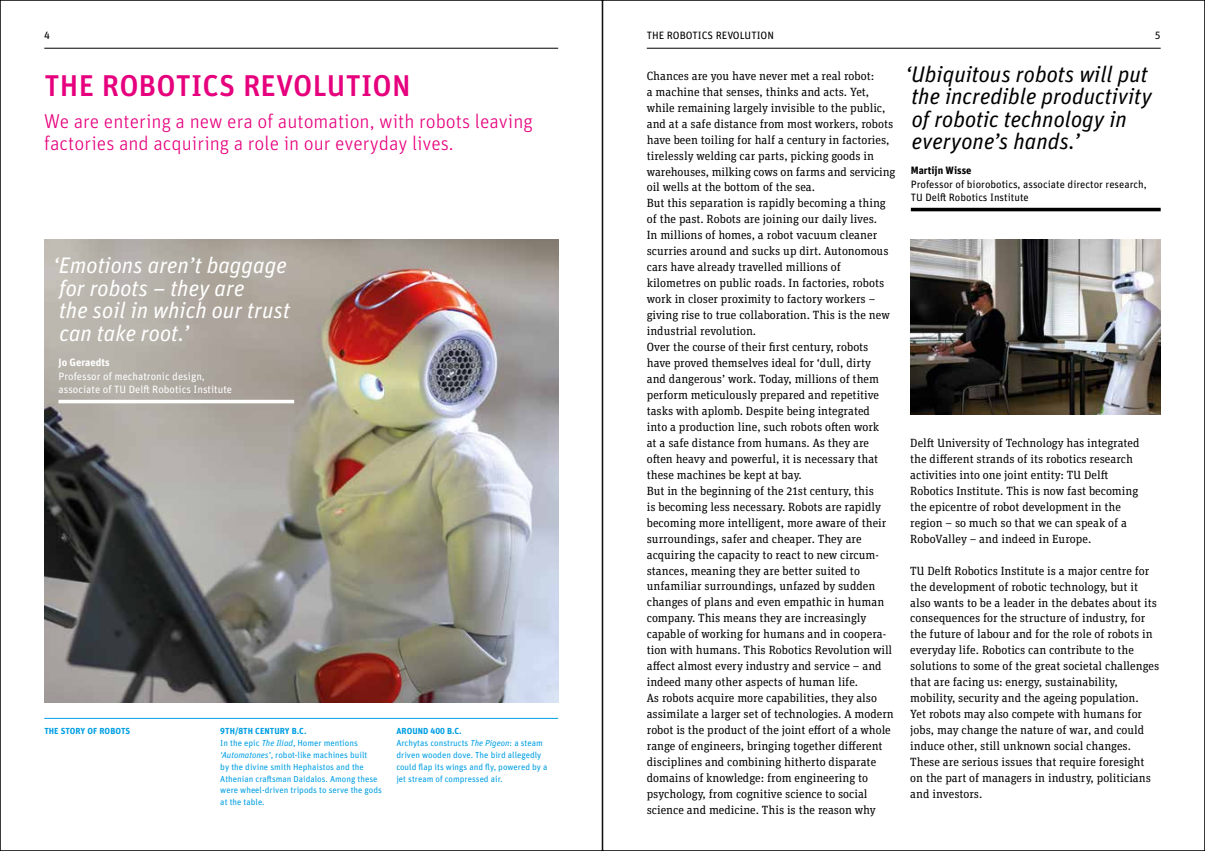
<style>
.page{position:relative;width:1205px;height:851px;background:#fff}
.page>*{position:absolute;margin:0;border:0;box-sizing:border-box;transform-origin:0 0}
.t1{font:500 30px "Unit OT";letter-spacing:.01em;color:#e6007d}
.t2{font:italic 22.5px/22.5px "Unit OT";color:#000}
.t3{font:italic 22.5px/22.5px "Unit OT";color:#fff}
.t4{font:300 20px/22.5px "Unit OT";color:#e6007d}
.t5{font:11.88px/16px "Unit Slab OT";color:#000}
.t6{font:10.62px/13.1px "Unit OT";color:#000}
.t7{font:10.62px/13.1px "Unit OT";color:#fff}
.t8{font:700 10.62px "Unit OT";color:#000}
.t9{font:700 10.62px "Unit OT";color:#fff}
.t10{font:8.75px/11.9px "Unit OT";color:#009fe3}
.t11{font:700 8.75px "Unit OT";letter-spacing:.01em;color:#009fe3}
.s1{font-weight:700}
.s2{font-style:italic}
</style>
<div class="page">
<img style="left:911px;top:239px;width:249px;height:176px">
<img style="left:44px;top:239px;width:514px;height:463px">
<hr style="left:647px;top:48px;width:513px;height:1px;background:#000">
<hr style="left:44px;top:48px;width:514px;height:1px;background:#000">
<hr style="left:44px;top:718px;width:514px;height:1px;background:#009fe3">
<hr style="left:911px;top:208px;width:249px;height:3px;background:#000">
<hr style="left:58px;top:400px;width:236px;height:3px;background:#fff">
<p class="t6" style="left:647px;top:29px;width:129px">THE ROBOTICS REVOLUTION</p>
<p class="t6" style="left:44px;top:29px;width:7px">4</p>
<p class="t6" style="left:1155px;top:29px;width:7px">5</p>
<h1 class="t1" style="left:44px;top:66px;width:368px">THE ROBOTICS REVOLUTION</h1>
<h3 class="t4" style="left:44px;top:109px;width:490px">We are entering a new era of automation, with robots leaving factories and acquiring a role in our everyday lives.</h3>
<h2 class="t3" style="left:53px;top:254px;width:238px">‘Emotions aren’t baggage for robots – they are<br>the soil in which our trust can take root.’</h2>
<p class="t9" style="left:58px;top:356px;width:53px">Jo Geraedts</p>
<p class="t7" style="left:58px;top:369px;width:175px">Professor of mechatronic design, associate of TU Delft Robotics Institute</p>
<p class="t11" style="left:44px;top:725px;width:87px">THE STORY OF ROBOTS</p>
<p class="t10" style="left:220px;top:724px;width:163px"><span class="s1">9TH/8TH CENTURY B.C.<br></span>In the epic <span class="s2">The Iliad</span>, Homer mentions <span class="s2">‘Automatones’</span>, robot-like machines built<br>by the divine smith Hephaistos and the Athenian craftsman Daidalos. Among these were wheel-driven tripods to serve the gods at the table.</p>
<p class="t10" style="left:396px;top:724px;width:153px"><span class="s1">AROUND 400 B.C.<br></span>Archytas constructs <span class="s2">The Pigeon</span>: a steam driven wooden dove. The bird allegedly could flap its wings and fly, powered by a jet stream of compressed air.</p>
<p class="t5" style="left:647px;top:67px;width:250px">Chances are you have never met a real robot:<br>a machine that senses, thinks and acts. Yet, while remaining largely invisible to the public, and at a safe distance from most workers, robots have been toiling for half a century in factories, tirelessly welding car parts, picking goods in warehouses, milking cows on farms and servicing oil wells at the bottom of the sea.<br>But this separation is rapidly becoming a thing of the past. Robots are joining our daily lives.<br>In millions of homes, a robot vacuum cleaner scurries around and sucks up dirt. Autonomous cars have already travelled millions of kilometres on public roads. In factories, robots work in closer proximity to factory workers – giving rise to true collaboration. This is the new industrial revolution.<br>Over the course of their first century, robots have proved themselves ideal for ‘dull, dirty<br>and dangerous’ work. Today, millions of them perform meticulously prepared and repetitive tasks with aplomb. Despite being integrated<br>into a production line, such robots often work<br>at a safe distance from humans. As they are often heavy and powerful, it is necessary that these machines be kept at bay.<br>But in the beginning of the 21st century, this<br>is becoming less necessary. Robots are rapidly becoming more intelligent, more aware of their surroundings, safer and cheaper. They are acquiring the capacity to react to new circum&shy;stances, meaning they are better suited to unfamiliar surroundings, unfazed by sudden changes of plans and even empathic in human company. This means they are increasingly capable of working for humans and in coopera&shy;tion with humans. This Robotics Revolution will affect almost every industry and service – and indeed many other aspects of human life.<br>As robots acquire more capabilities, they also assimilate a larger set of technologies. A modern robot is the product of the joint effort of a whole range of engineers, bringing together different disciplines and combining hitherto disparate domains of knowledge: from engineering to psychology, from cognitive science to social science and medicine. This is the reason why</p>
<h2 class="t2" style="left:905px;top:62px;width:248px">‘Ubiquitous robots will put the incredible productivity of robotic technology in everyone’s hands.’</h2>
<p class="t8" style="left:911px;top:164px;width:62px">Martijn Wisse</p>
<p class="t6" style="left:911px;top:177px;width:237px">Professor of biorobotics, associate director research,<br>TU Delft Robotics Institute</p>
<p class="t5" style="left:910px;top:434px;width:231px">Delft University of Technology has integrated the different strands of its robotics research activities into one joint entity: TU Delft Robotics Institute. This is now fast becoming the epicentre of robot development in the region – so much so that we can speak of a RoboValley – and indeed in Europe.</p>
<p class="t5" style="left:910px;top:562px;width:250px">TU Delft Robotics Institute is a major centre for the development of robotic technology, but it also wants to be a leader in the debates about its consequences for the structure of industry, for the future of labour and for the role of robots in everyday life. Robotics can contribute to the solutions to some of the great societal challenges that are facing us: energy, sustainability, mobility, security and the ageing population.<br>Yet robots may also compete with humans for jobs, may change the nature of war, and could induce other, still unknown social changes.<br>These are serious issues that require foresight on the part of managers in industry, politicians and investors.</p>
</div>
